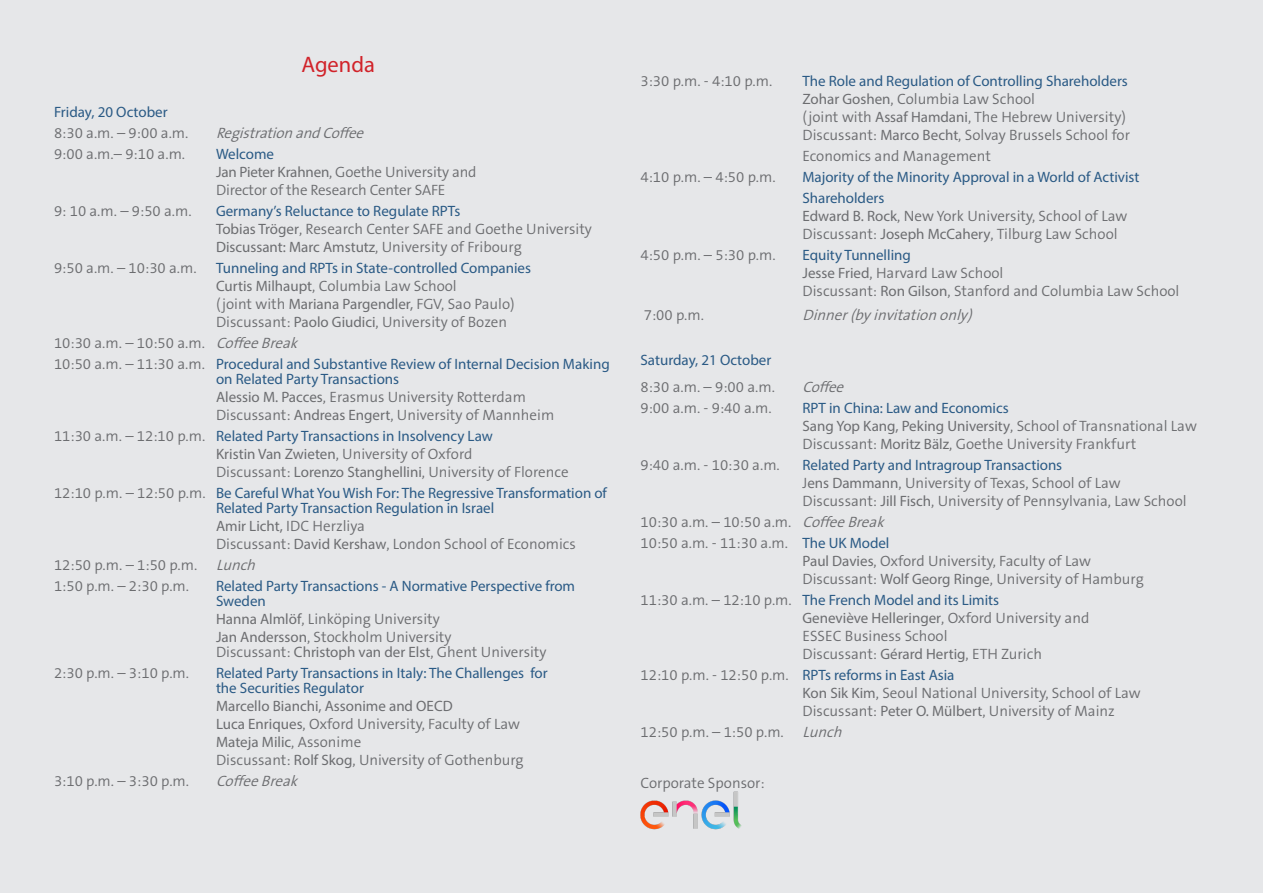
<style>
.page{position:relative;width:1263px;height:893px;background:#e6e7e9}
.page>*{position:absolute;margin:0;border:0;box-sizing:border-box;transform-origin:0 0}
.t1{font:22.5px "Myriad Pro";color:#d1232a}
.t2{font:300 15px "The Sans B4";color:#6c6d70}
.t3{font:15px "Myriad Pro";color:#2a5a85}
.t4{font:15px "Myriad Pro";color:#6c6d70}
.t5{font:italic 300 15px "The Sans B4";letter-spacing:-.035em;color:#6c6d70}
.s1{font-family:"Myriad Pro";font-weight:400}
.s2{font-family:"The Sans B4";font-weight:300}
.s3{font-style:italic}
.s4{font-family:"The Sans B4";font-weight:300;color:#6c6d70}
.s5{font-family:"Myriad Pro";font-weight:400;color:#2a5a85}
</style>
<div class="page">
<img style="left:640px;top:791px;width:102px;height:39px">
<p class="t1" style="left:302px;top:51px;width:75px">Agenda</p>
<p class="t3" style="left:54px;top:103px;width:115px">Friday, 20 October</p>
<p class="t2" style="left:54px;top:125px;width:136px">8:30 a.m. – 9:00 a.m.</p>
<p class="t5" style="left:216px;top:125px;width:153px">RegistrationandCoffee</p>
<p class="t2" style="left:54px;top:146px;width:133px">9:00 a.m.– 9:10 a.m.</p>
<p class="t3" style="left:216px;top:145px;width:60px">Welcome</p>
<p class="t2" style="left:216px;top:164px;width:262px"><span class="s1">Jan Pieter Krahnen</span>, Goethe University and</p>
<p class="t2" style="left:216px;top:182px;width:231px">Director of the Research Center SAFE</p>
<p class="t2" style="left:54px;top:203px;width:139px">9: 10 a.m. – 9:50 a.m.</p>
<p class="t3" style="left:216px;top:202px;width:246px">Germany’s Reluctance to Regulate RPTs</p>
<p class="t2" style="left:216px;top:221px;width:377px"><span class="s1">Tobias Tröger</span>, Research Center SAFE and Goethe University</p>
<p class="t4" style="left:216px;top:238px;width:307px">Discussant: Marc Amstutz<span class="s2">, University of Fribourg</span></p>
<p class="t2" style="left:54px;top:260px;width:144px">9:50 a.m. – 10:30 a.m.</p>
<p class="t3" style="left:216px;top:259px;width:317px">Tunneling and RPTs in State-controlled Companies</p>
<p class="t2" style="left:216px;top:278px;width:242px"><span class="s1">Curtis Milhaupt</span>, Columbia Law School</p>
<p class="t2" style="left:216px;top:296px;width:300px">(joint with <span class="s1">Mariana Pargendler,</span> FGV, Sao Paulo)</p>
<p class="t2" style="left:216px;top:314px;width:293px">Discussant: <span class="s1">Paolo Giudici</span>, University of Bozen</p>
<p class="t2" style="left:54px;top:335px;width:249px">10:30 a.m. – 10:50 a.m. <span class="s3">CoffeeBreak</span></p>
<p class="t3" style="left:54px;top:355px;width:557px"><span class="s4">10:50 a.m. – 11:30 a.m.</span> Procedural and Substantive Review of Internal Decision Making</p>
<p class="t3" style="left:216px;top:370px;width:185px">on Related Party Transactions</p>
<p class="t2" style="left:216px;top:389px;width:311px"><span class="s1">Alessio M. Pacces</span>, Erasmus University Rotterdam</p>
<p class="t2" style="left:216px;top:407px;width:340px">Discussant: <span class="s1">Andreas Engert</span>, University of Mannheim</p>
<p class="t3" style="left:54px;top:427px;width:440px"><span class="s4">11:30 a.m. – 12:10 p.m.</span> Related Party Transactions in Insolvency Law</p>
<p class="t2" style="left:216px;top:446px;width:258px"><span class="s1">Kristin Van Zwieten</span>, University of Oxford</p>
<p class="t2" style="left:216px;top:464px;width:354px">Discussant: <span class="s1">Lorenzo Stanghellini</span>, University of Florence</p>
<p class="t3" style="left:54px;top:484px;width:554px"><span class="s4">12:10 p.m. – 12:50 p.m.</span> Be Careful What You Wish For: The Regressive Transformation of</p>
<p class="t3" style="left:216px;top:499px;width:280px">Related Party Transaction Regulation in Israel</p>
<p class="t2" style="left:216px;top:518px;width:150px"><span class="s1">Amir Licht,</span> IDC Herzliya</p>
<p class="t2" style="left:216px;top:536px;width:361px">Discussant: <span class="s1">David Kershaw</span>, London School of Economics</p>
<p class="t2" style="left:54px;top:557px;width:207px">12:50 p.m. – 1:50 p.m. <span class="s3">Lunch</span></p>
<p class="t2" style="left:54px;top:578px;width:137px">1:50 p.m. – 2:30 p.m.</p>
<p class="t3" style="left:216px;top:577px;width:361px">Related Party Transactions - A Normative Perspective from</p>
<p class="t3" style="left:216px;top:592px;width:51px">Sweden</p>
<p class="t2" style="left:216px;top:611px;width:225px"><span class="s1">Hanna Almlöf</span>, Linköping University</p>
<p class="t2" style="left:216px;top:629px;width:237px"><span class="s1">Jan Andersson</span>, Stockholm University</p>
<p class="t2" style="left:216px;top:644px;width:332px">Discussant: <span class="s1">Christoph van der Elst</span>, Ghent University</p>
<p class="t2" style="left:54px;top:665px;width:137px">2:30 p.m. – 3:10 p.m.</p>
<p class="t3" style="left:216px;top:664px;width:333px">Related Party Transactions in Italy: The Challenges for</p>
<p class="t3" style="left:216px;top:679px;width:149px">the Securities Regulator</p>
<p class="t4" style="left:216px;top:697px;width:238px">Marcello Bianchi, Assonime and OECD</p>
<p class="t2" style="left:216px;top:716px;width:306px"><span class="s1">Luca Enriques</span>, Oxford University, Faculty of Law</p>
<p class="t4" style="left:216px;top:733px;width:147px">Mateja Milic<span class="s2">, Assonime</span></p>
<p class="t2" style="left:216px;top:752px;width:309px">Discussant: <span class="s1">Rolf Skog</span>, University of Gothenburg</p>
<p class="t2" style="left:54px;top:773px;width:137px">3:10 p.m. – 3:30 p.m.</p>
<p class="t5" style="left:216px;top:773px;width:87px">CoffeeBreak</p>
<p class="t2" style="left:640px;top:73px;width:133px">3:30 p.m. - 4:10 p.m.</p>
<p class="t3" style="left:802px;top:72px;width:327px">The Role and Regulation of Controlling Shareholders</p>
<p class="t2" style="left:802px;top:91px;width:234px"><span class="s1">Zohar Goshen</span>, Columbia Law School</p>
<p class="t2" style="left:802px;top:109px;width:325px">(joint with <span class="s1">Assaf Hamdani</span>, The Hebrew University)</p>
<p class="t2" style="left:802px;top:127px;width:329px">Discussant: <span class="s1">Marco Becht</span>, Solvay Brussels School for</p>
<p class="t2" style="left:802px;top:148px;width:190px">Economics and Management</p>
<p class="t2" style="left:640px;top:169px;width:137px">4:10 p.m. – 4:50 p.m.</p>
<p class="t3" style="left:802px;top:168px;width:338px">Majority of the Minority Approval in a World of Activist</p>
<p class="t3" style="left:802px;top:189px;width:83px">Shareholders</p>
<p class="t2" style="left:802px;top:208px;width:326px"><span class="s1">Edward B. Rock</span>, New York University, School of Law</p>
<p class="t2" style="left:802px;top:226px;width:317px">Discussant: <span class="s1">Joseph McCahery</span>, Tilburg Law School</p>
<p class="t2" style="left:640px;top:247px;width:137px">4:50 p.m. – 5:30 p.m.</p>
<p class="t3" style="left:802px;top:246px;width:110px">Equity Tunnelling</p>
<p class="t2" style="left:802px;top:265px;width:202px"><span class="s1">Jesse Fried</span>, Harvard Law School</p>
<p class="t2" style="left:802px;top:283px;width:378px">Discussant: <span class="s1">Ron Gilson</span>, Stanford and Columbia Law School</p>
<p class="t2" style="left:644px;top:307px;width:62px">7:00 p.m.</p>
<p class="t5" style="left:802px;top:307px;width:175px">Dinner(by invitation only)</p>
<p class="t3" style="left:640px;top:351px;width:132px">Saturday, 21 October</p>
<p class="t2" style="left:640px;top:379px;width:136px">8:30 a.m. – 9:00 a.m.</p>
<p class="t5" style="left:802px;top:379px;width:47px">Coffee</p>
<p class="t2" style="left:640px;top:400px;width:133px">9:00 a.m. - 9:40 a.m.</p>
<p class="t3" style="left:802px;top:399px;width:208px">RPT in China: Law and Economics</p>
<p class="t4" style="left:802px;top:417px;width:396px">Sang Yop Kang, Peking University<span class="s2">, School of Transnational Law</span></p>
<p class="t2" style="left:802px;top:436px;width:335px">Discussant: <span class="s1">Moritz Bälz</span>, Goethe University Frankfurt</p>
<p class="t2" style="left:640px;top:457px;width:141px">9:40 a.m. - 10:30 a.m.</p>
<p class="t3" style="left:802px;top:456px;width:261px">Related Party and Intragroup Transactions</p>
<p class="t2" style="left:802px;top:475px;width:320px">J<span class="s1">ens Dammann</span>, University of Texas, School of Law</p>
<p class="t2" style="left:802px;top:493px;width:386px">Discussant: <span class="s1">Jill Fisch</span>, University of Pennsylvania, Law School</p>
<p class="t2" style="left:640px;top:514px;width:249px">10:30 a.m. – 10:50 a.m. <span class="s3">CoffeeBreak</span></p>
<p class="t2" style="left:640px;top:535px;width:250px">10:50 a.m. - 11:30 a.m. <span class="s5">The UK Model</span></p>
<p class="t2" style="left:802px;top:553px;width:290px"><span class="s1">Paul Davies</span>, Oxford University, Faculty of Law</p>
<p class="t2" style="left:802px;top:571px;width:343px">Discussant: <span class="s1">Wolf Georg Ringe</span>, University of Hamburg</p>
<p class="t3" style="left:640px;top:591px;width:360px"><span class="s4">11:30 a.m. – 12:10 p.m.</span> The French Model and its Limits</p>
<p class="t4" style="left:802px;top:609px;width:288px">Geneviève Helleringer<span class="s2">, Oxford University and</span></p>
<p class="t2" style="left:802px;top:628px;width:147px">ESSEC Business School</p>
<p class="t2" style="left:802px;top:646px;width:241px">Discussant: <span class="s1">Gérard Hertig</span>, ETH Zurich</p>
<p class="t3" style="left:640px;top:666px;width:315px"><span class="s4">12:10 p.m. - 12:50 p.m.</span> RPTs reforms in East Asia</p>
<p class="t2" style="left:802px;top:685px;width:340px"><span class="s1">Kon Sik Kim</span>, Seoul National University, School of Law</p>
<p class="t2" style="left:802px;top:703px;width:314px">Discussant: <span class="s1">Peter O. Mülbert</span>, University of Mainz</p>
<p class="t2" style="left:640px;top:724px;width:207px">12:50 p.m. – 1:50 p.m. <span class="s3">Lunch</span></p>
<p class="t2" style="left:640px;top:775px;width:126px">Corporate Sponsor:</p>
</div>
